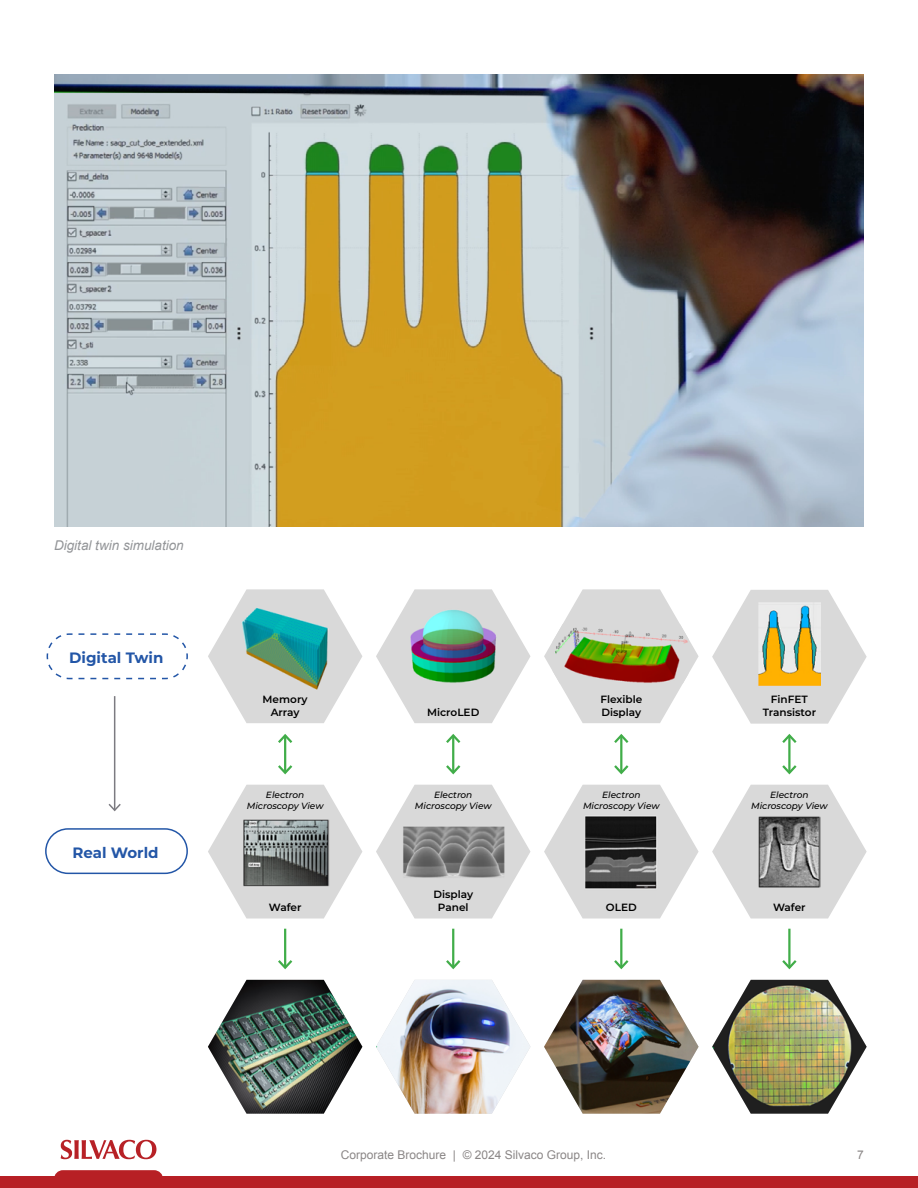
<style>
.page{position:relative;width:918px;height:1188px;background:#fff}
.page>*{position:absolute;margin:0;border:0;box-sizing:border-box;transform-origin:0 0}
.t1{font:700 15px "Montserrat";color:#2356a7}
.t2{font:italic 13.5px "Arial";color:#939598}
.t3{font:12px "Arial";color:#8a8686}
.t4{font:600 10.5px/12.6px "Montserrat";color:#000;text-align:center}
.t5{font:italic 500 9px/10.8px "Montserrat";color:#000;text-align:center}
</style>
<div class="page">
<div style="left:0;top:1176px;width:918px;height:12px;background:#b72025"></div>
<div style="left:54px;top:1170px;width:109px;height:18px;background:#b72025;border-radius:9px"></div>
<svg style="left:61px;top:1140px;width:95px;height:19px"></svg>
<img style="left:54px;top:74px;width:810px;height:452px">
<svg style="left:46px;top:633px;width:142px;height:47px"></svg>
<div style="left:45px;top:828px;width:143px;height:46px;border:2px solid #2356a7;border-radius:22px"></div>
<hr style="left:114px;top:696px;width:1px;height:114px;background:#7c7b81">
<svg style="left:108px;top:802px;width:13px;height:10px"></svg>
<hr style="left:284px;top:735px;width:2px;height:38px;background:#41ad49">
<svg style="left:278px;top:734px;width:15px;height:11px"></svg>
<svg style="left:278px;top:763px;width:15px;height:12px"></svg>
<hr style="left:284px;top:929px;width:2px;height:39px;background:#41ad49">
<svg style="left:278px;top:958px;width:15px;height:12px"></svg>
<img style="left:208px;top:980px;width:154px;height:134px">
<svg style="left:208px;top:589px;width:154px;height:134px"></svg>
<img style="left:240px;top:606px;width:91px;height:86px">
<svg style="left:208px;top:785px;width:154px;height:134px"></svg>
<img style="left:241px;top:819px;width:88px;height:69px">
<hr style="left:452px;top:735px;width:2px;height:38px;background:#41ad49">
<svg style="left:446px;top:734px;width:15px;height:11px"></svg>
<svg style="left:446px;top:763px;width:15px;height:12px"></svg>
<hr style="left:452px;top:929px;width:2px;height:39px;background:#41ad49">
<svg style="left:446px;top:958px;width:15px;height:12px"></svg>
<img style="left:376px;top:980px;width:155px;height:134px">
<svg style="left:376px;top:785px;width:155px;height:134px"></svg>
<img style="left:401px;top:824px;width:104px;height:57px">
<svg style="left:376px;top:589px;width:155px;height:134px"></svg>
<img style="left:408px;top:607px;width:91px;height:77px">
<hr style="left:620px;top:735px;width:2px;height:38px;background:#41ad49">
<svg style="left:614px;top:734px;width:15px;height:11px"></svg>
<svg style="left:614px;top:763px;width:15px;height:12px"></svg>
<hr style="left:620px;top:929px;width:2px;height:39px;background:#41ad49">
<svg style="left:614px;top:958px;width:15px;height:12px"></svg>
<svg style="left:544px;top:785px;width:155px;height:134px"></svg>
<img style="left:584px;top:815px;width:75px;height:75px">
<svg style="left:544px;top:589px;width:155px;height:134px"></svg>
<img style="left:553px;top:624px;width:135px;height:60px">
<img style="left:544px;top:980px;width:155px;height:134px">
<hr style="left:788px;top:735px;width:3px;height:38px;background:#41ad49">
<svg style="left:782px;top:734px;width:15px;height:11px"></svg>
<svg style="left:782px;top:763px;width:15px;height:12px"></svg>
<hr style="left:788px;top:929px;width:3px;height:39px;background:#41ad49">
<svg style="left:782px;top:958px;width:15px;height:12px"></svg>
<svg style="left:712px;top:785px;width:155px;height:134px"></svg>
<img style="left:758px;top:817px;width:63px;height:71px">
<svg style="left:712px;top:590px;width:155px;height:134px"></svg>
<img style="left:758px;top:602px;width:63px;height:84px">
<img style="left:712px;top:980px;width:155px;height:134px">
<h2 class="t2" style="left:54px;top:536px;width:131px">Digital twin simulation</h2>
<h1 class="t1" style="left:69px;top:647px;width:96px">Digital Twin</h1>
<h1 class="t1" style="left:73px;top:842px;width:88px">Real World</h1>
<p class="t4" style="left:263px;top:693px;width:47px">Memory<br>Array</p>
<p class="t5" style="left:247px;top:789px;width:78px">Electron<br>Microscopy View</p>
<p class="t4" style="left:269px;top:901px;width:34px">Wafer</p>
<p class="t4" style="left:427px;top:705px;width:54px">MicroLED</p>
<p class="t5" style="left:415px;top:789px;width:78px">Electron<br>Microscopy View</p>
<p class="t4" style="left:433px;top:888px;width:41px">Display<br>Panel</p>
<p class="t4" style="left:600px;top:693px;width:43px;text-align:left">Flexible<br>Display</p>
<p class="t5" style="left:583px;top:789px;width:78px">Electron<br>Microscopy View</p>
<p class="t4" style="left:606px;top:901px;width:32px">OLED</p>
<p class="t4" style="left:763px;top:693px;width:55px">FinFET<br>Transistor</p>
<p class="t5" style="left:751px;top:789px;width:78px">Electron<br>Microscopy View</p>
<p class="t4" style="left:773px;top:901px;width:34px">Wafer</p>
<h3 class="t3" style="left:341px;top:1147px;width:267px">Corporate Brochure | © 2024 Silvaco Group, Inc.</h3>
<h3 class="t3" style="left:857px;top:1147px;width:8px">7</h3>
</div>
